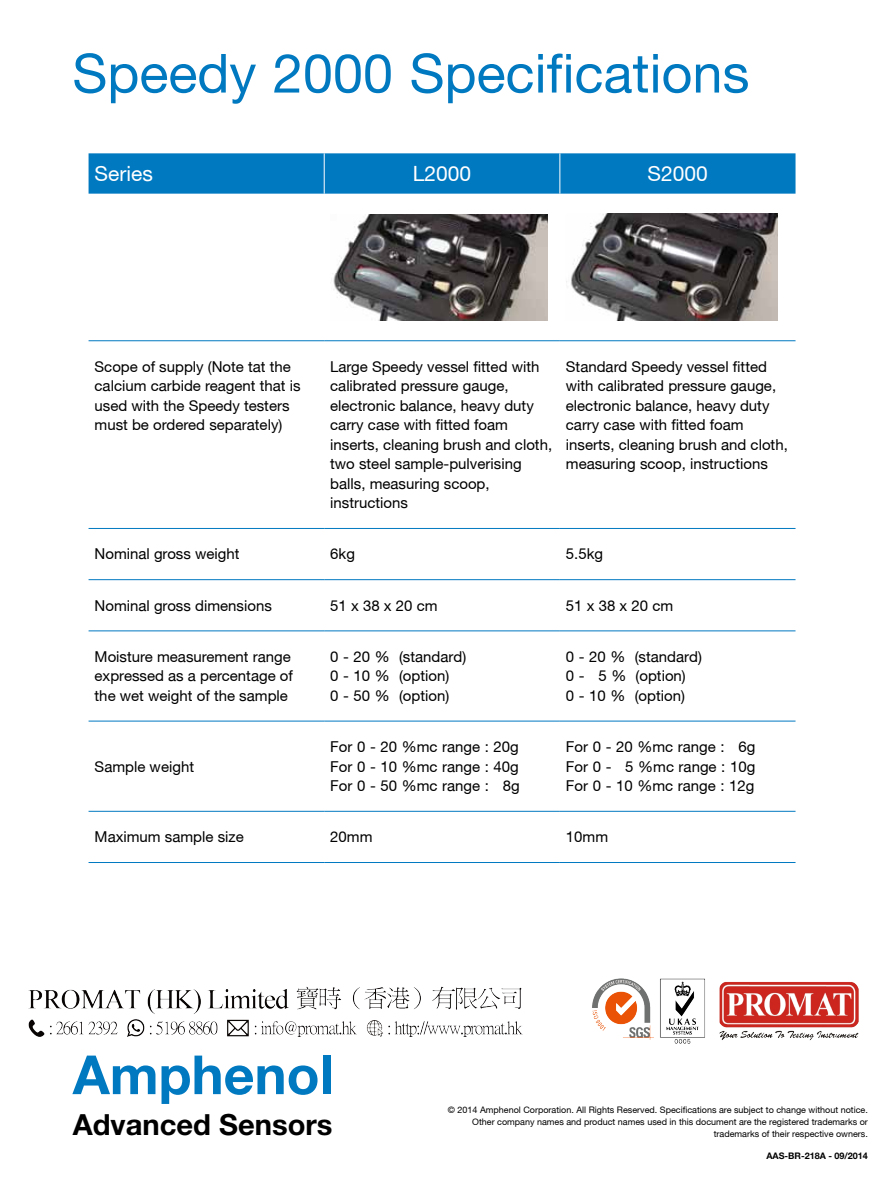
<style>
.page{position:relative;width:891px;height:1188px;background:#fff}
.page>*{position:absolute;margin:0;border:0;box-sizing:border-box;transform-origin:0 0}
.t1{font:54px "Helvetica Neue";color:#0079c1}
.t2{font:700 54px "Helvetica Neue LT Std";color:#0079c1}
.t3{font:700 29.1px "Helvetica Neue LT Std";color:#000}
.t4{font:21px "Helvetica Neue";color:#fff}
.t5{font:15px/19.5px "Helvetica Neue";color:#000}
.t6{font:9px/12px "Helvetica Neue";color:#000;text-align:right}
.t7{font:700 9px "Helvetica Neue";color:#000}
</style>
<div class="page">
<div style="left:89px;top:153px;width:707px;height:41px;background:#0079c1"></div>
<hr style="left:89px;top:340px;width:235px;height:1px;background:#0079c1">
<hr style="left:324px;top:340px;width:236px;height:1px;background:#0079c1">
<hr style="left:560px;top:340px;width:236px;height:1px;background:#0079c1">
<hr style="left:89px;top:528px;width:235px;height:1px;background:#0079c1">
<hr style="left:324px;top:528px;width:236px;height:1px;background:#0079c1">
<hr style="left:560px;top:528px;width:236px;height:1px;background:#0079c1">
<hr style="left:89px;top:579px;width:235px;height:1px;background:#0079c1">
<hr style="left:324px;top:579px;width:236px;height:1px;background:#0079c1">
<hr style="left:560px;top:579px;width:236px;height:1px;background:#0079c1">
<hr style="left:89px;top:631px;width:235px;height:1px;background:#0079c1">
<hr style="left:324px;top:631px;width:236px;height:1px;background:#0079c1">
<hr style="left:560px;top:631px;width:236px;height:1px;background:#0079c1">
<hr style="left:89px;top:721px;width:235px;height:1px;background:#0079c1">
<hr style="left:324px;top:721px;width:236px;height:1px;background:#0079c1">
<hr style="left:560px;top:721px;width:236px;height:1px;background:#0079c1">
<hr style="left:89px;top:811px;width:235px;height:1px;background:#0079c1">
<hr style="left:324px;top:811px;width:236px;height:1px;background:#0079c1">
<hr style="left:560px;top:811px;width:236px;height:1px;background:#0079c1">
<hr style="left:89px;top:862px;width:235px;height:1px;background:#0079c1">
<hr style="left:324px;top:862px;width:236px;height:1px;background:#0079c1">
<hr style="left:560px;top:862px;width:236px;height:1px;background:#0079c1">
<hr style="left:324px;top:153px;width:1px;height:41px;background:#fff">
<hr style="left:560px;top:153px;width:1px;height:41px;background:#fff">
<img style="left:333px;top:214px;width:215px;height:106px">
<img style="left:566px;top:214px;width:211px;height:106px">
<img style="left:28px;top:978px;width:831px;height:66px">
<h1 class="t1" style="left:72px;top:41px;width:679px">Speedy 2000 Specifications</h1>
<h3 class="t4" style="left:95px;top:161px;width:60px">Series</h3>
<h3 class="t4" style="left:413px;top:161px;width:60px">L2000</h3>
<h3 class="t4" style="left:648px;top:161px;width:62px">S2000</h3>
<p class="t5" style="left:95px;top:356px;width:208px">Scope of supply (Note tat the calcium carbide reagent that is used with the Speedy testers must be ordered separately)</p>
<p class="t5" style="left:330px;top:356px;width:223px">Large Speedy vessel fitted with calibrated pressure gauge, electronic balance, heavy duty carry case with fitted foam inserts, cleaning brush and cloth, two steel sample-pulverising balls, measuring scoop, instructions</p>
<p class="t5" style="left:566px;top:356px;width:223px">Standard Speedy vessel fitted with calibrated pressure gauge, electronic balance, heavy duty carry case with fitted foam inserts, cleaning brush and cloth, measuring scoop, instructions</p>
<p class="t5" style="left:95px;top:544px;width:147px">Nominal gross weight</p>
<p class="t5" style="left:330px;top:544px;width:26px">6kg</p>
<p class="t5" style="left:566px;top:544px;width:39px">5.5kg</p>
<p class="t5" style="left:95px;top:595px;width:179px">Nominal gross dimensions</p>
<p class="t5" style="left:330px;top:595px;width:109px">51 x 38 x 20 cm</p>
<p class="t5" style="left:566px;top:595px;width:109px">51 x 38 x 20 cm</p>
<p class="t5" style="left:95px;top:647px;width:200px">Moisture measurement range expressed as a percentage of the wet weight of the sample</p>
<p class="t5" style="left:330px;top:647px;width:138px">0 - 20 % (standard)<br>0 - 10 % (option)<br>0 - 50 % (option)</p>
<p class="t5" style="left:566px;top:647px;width:138px">0 - 20 % (standard)<br>0 - 5 % (option)<br>0 - 10 % (option)</p>
<p class="t5" style="left:95px;top:756px;width:101px">Sample weight</p>
<p class="t5" style="left:330px;top:737px;width:191px;text-align:justify">For 0 - 20 %mc range : 20g For 0 - 10 %mc range : 40g For 0 - 50 %mc range : 8g</p>
<p class="t5" style="left:566px;top:737px;width:191px;text-align:justify">For 0 - 20 %mc range : 6g For 0 - 5 %mc range : 10g For 0 - 10 %mc range : 12g</p>
<p class="t5" style="left:95px;top:827px;width:151px">Maximum sample size</p>
<p class="t5" style="left:330px;top:827px;width:44px">20mm</p>
<p class="t5" style="left:566px;top:827px;width:44px">10mm</p>
<h1 class="t2" style="left:73px;top:1041px;width:262px">Amphenol</h1>
<h2 class="t3" style="left:73px;top:1107px;width:261px">Advanced Sensors</h2>
<p class="t6" style="left:448px;top:1104px;width:422px">© 2014 Amphenol Corporation. All Rights Reserved. Specifications are subject to change without notice.<br>Other company names and product names used in this document are the registered trademarks or trademarks of their respective owners.</p>
<p class="t7" style="left:766px;top:1150px;width:103px">AAS-BR-218A - 09/2014</p>
</div>
